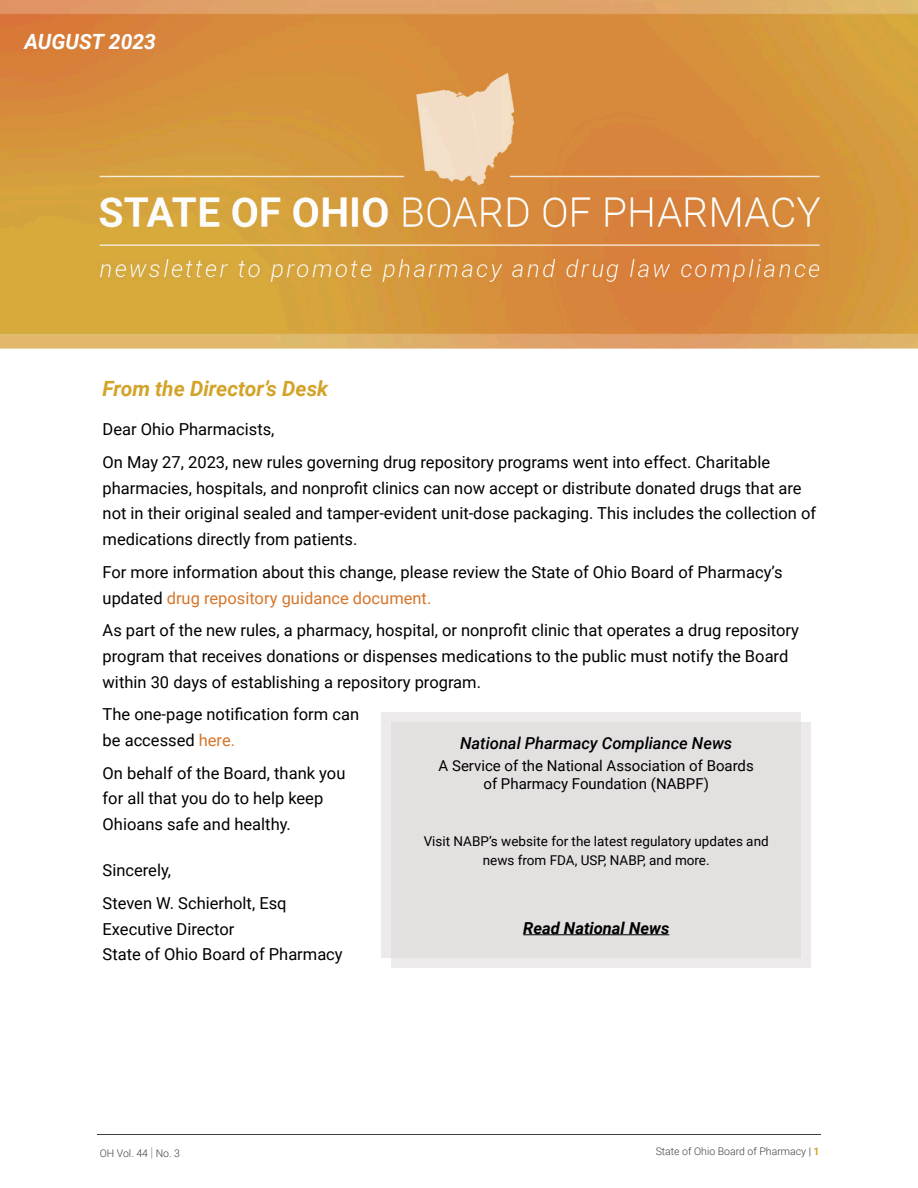
<style>
.page{position:relative;width:918px;height:1188px;background:#fff}
.page>*{position:absolute;margin:0;border:0;box-sizing:border-box;transform-origin:0 0}
.Header_1{font:italic 700 21px "Roboto";color:#d2a328}
.Header_1-2{font:italic 700 21px "Roboto";color:#fff}
.Paragraph{font:16.5px/25.8px "Roboto";color:#000}
.Header_2{font:italic 500 16.5px "Roboto";color:#000}
.Paragraph-2{font:italic 700 16.5px "Roboto";color:#000}
.Header_2-2{font:15px/18.6px "Roboto";color:#000;text-align:center}
.Paragraph-3{font:13.5px/18.6px "Roboto";color:#000;text-align:center}
.t1{font:300 10.5px "Roboto";color:#3e3e3f}
.s1{color:#d77528}
.s2{font-weight:100;font-size:13.5px}
.s3{color:#231f20}
.s4{font-weight:700;color:#d2a328}
</style>
<div class="page">
<hr style="left:97px;top:1135px;width:724px;height:1px;background:#3e3e3f">
<img style="left:0;top:0;width:918px;height:349px">
<div style="left:381px;top:713px;width:420px;height:245px;background:#eceaea"></div>
<div style="left:392px;top:723px;width:419px;height:245px;background:#e3e0e0"></div>
<hr style="left:523px;top:934px;width:146px;height:1px;background:#000">
<p class="Header_1-2" style="left:24px;top:27px;width:133px">AUGUST 2023</p>
<p class="Header_1" style="left:103px;top:374px;width:227px">From the Director’s Desk</p>
<p class="Paragraph" style="left:103px;top:416px;width:173px">Dear Ohio Pharmacists,</p>
<p class="Paragraph" style="left:103px;top:448px;width:715px">On May 27, 2023, new rules governing drug repository programs went into effect. Charitable pharmacies, hospitals, and nonprofit clinics can now accept or distribute donated drugs that are not in their original sealed and tamper-evident unit-dose packaging. This includes the collection of medications directly from patients.</p>
<p class="Paragraph" style="left:103px;top:558px;width:681px">For more information about this change, please review the State of Ohio Board of Pharmacy’s updated <span class="s1">drug repository guidance document.</span></p>
<p class="Paragraph" style="left:103px;top:617px;width:698px">As part of the new rules, a pharmacy, hospital, or nonprofit clinic that operates a drug repository program that receives donations or dispenses medications to the public must notify the Board within 30 days of establishing a repository program.</p>
<p class="Paragraph" style="left:103px;top:701px;width:258px">The one-page notification form can be accessed <span class="s1">here.</span></p>
<p class="Paragraph" style="left:103px;top:759px;width:244px">On behalf of the Board, thank you for all that you do to help keep<br>Ohioans safe and healthy.</p>
<p class="Paragraph" style="left:103px;top:857px;width:70px">Sincerely,</p>
<p class="Paragraph" style="left:103px;top:889px;width:186px">Steven W. Schierholt, Esq</p>
<p class="Paragraph" style="left:103px;top:915px;width:133px">Executive Director</p>
<p class="Paragraph" style="left:103px;top:941px;width:242px">State of Ohio Board of Pharmacy</p>
<p class="Header_2" style="left:460px;top:732px;width:274px">National Pharmacy Compliance News</p>
<p class="Header_2-2" style="left:439px;top:756px;width:317px">A Service of the National Association of Boards of Pharmacy Foundation (NABPF)</p>
<p class="Paragraph-3" style="left:424px;top:832px;width:347px">Visit NABP’s website for the latest regulatory updates and news from FDA, USP, NABP, and more.</p>
<p class="Paragraph-2" style="left:523px;top:916px;width:148px">Read National News</p>
<p class="t1" style="left:100px;top:1146px;width:82px">OH Vol. 44 <span class="s2">|</span> No. 3</p>
<p class="t1" style="left:656px;top:1144px;width:165px">State of Ohio Board of Pharmacy <span class="s3">|</span> <span class="s4">1</span></p>
</div>
